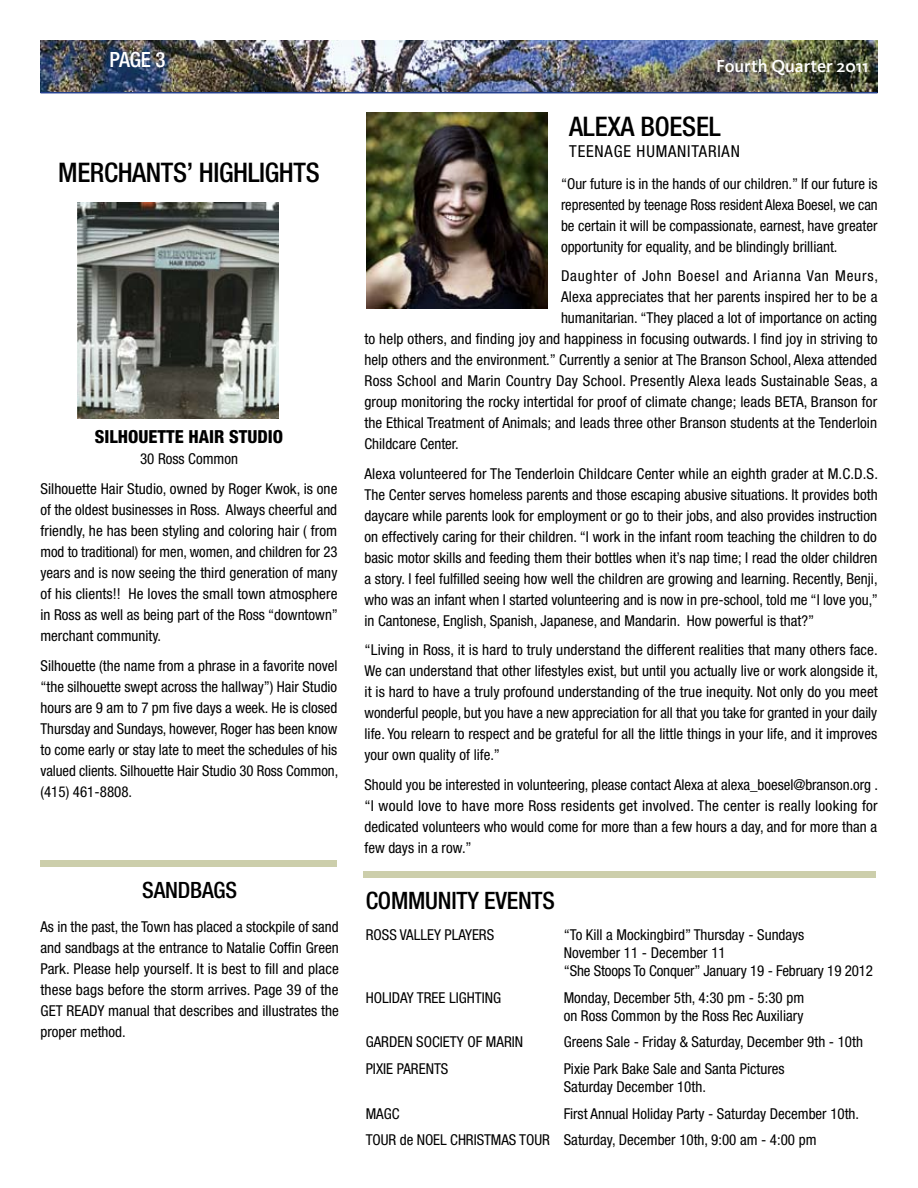
<style>
.page{position:relative;width:918px;height:1188px;background:#fff}
.page>*{position:absolute;margin:0;border:0;box-sizing:border-box;transform-origin:0 0}
.t1{font:500 condensed 27px "Helvetica Neue";letter-spacing:-.01em;color:#000}
.t2{font:500 condensed 24px "Helvetica Neue";letter-spacing:-.01em;color:#000}
.t3{font:500 condensed 22.5px "Helvetica Neue";color:#000}
.t4{font:500 condensed 21px "Helvetica Neue";color:#fff}
.t5{font:800 condensed 18px "Helvetica Neue";color:#000}
.t6{font:500 18px "Kievit CE";color:#fff}
.t7{font:condensed 16.5px "Helvetica Neue";letter-spacing:.05em;color:#000}
.t8{font:condensed 15px/21px "Helvetica Neue";color:#000;text-align:justify}
.t9{font:condensed 15px "Helvetica Neue";letter-spacing:.02em;color:#000}
.t10{font:condensed 15px "Helvetica Neue";letter-spacing:.05em;color:#000}
</style>
<div class="page">
<img style="left:40px;top:40px;width:838px;height:52px">
<hr style="left:40px;top:92px;width:838px;height:1px;background:#24408f">
<div style="left:363px;top:871px;width:513px;height:7px;background:#ccceab"></div>
<img style="left:78px;top:202px;width:201px;height:216px">
<img style="left:366px;top:112px;width:182px;height:196px">
<div style="left:40px;top:860px;width:298px;height:7px;background:#ccceab"></div>
<h3 class="t4" style="left:110px;top:47px;width:58px">PAGE 3</h3>
<h1 class="t1" style="left:58px;top:156px;width:34px">MERCHANTS</h1>
<h1 class="t1" style="left:187px;top:156px;width:107px">’ HIGHLIGHTS</h1>
<p class="t5" style="left:95px;top:426px;width:190px">SILHOUETTE HAIR STUDIO</p>
<p class="t8" style="left:40px;top:444px;width:298px;line-height:29.7px;text-align:center">30 Ross Common<br>Silhouette Hair Studio, owned by Roger Kwok, is one</p>
<p class="t8" style="left:40px;top:499px;width:299px">of the oldest businesses in Ross. Always cheerful and friendly, he has been styling and coloring hair ( from mod to traditional) for men, women, and children for 23 years and is now seeing the third generation of many of his clients!! He loves the small town atmosphere in Ross as well as being part of the Ross “downtown” merchant community.</p>
<p class="t8" style="left:40px;top:655px;width:299px">Silhouette (the name from a phrase in a favorite novel “the silhouette swept across the hallway”) Hair Studio hours are 9 am to 7 pm five days a week. He is closed Thursday and Sundays, however, Roger has been know to come early or stay late to meet the schedules of his valued clients. Silhouette Hair Studio 30 Ross Common, (415) 461-8808.</p>
<h3 class="t3" style="left:142px;top:877px;width:25px">SANDBA</h3>
<h3 class="t3" style="left:214px;top:877px;width:23px">GS</h3>
<p class="t8" style="left:40px;top:916px;width:300px">As in the past, the Town has placed a stockpile of sand and sandbags at the entrance to Natalie Coffin Green Park. Please help yourself. It is best to fill and place these bags before the storm arrives. Page 39 of the GET READY manual that describes and illustrates the proper method.</p>
<p class="t6" style="left:716px;top:55px;width:154px">Fourth Quarter 2011</p>
<h1 class="t1" style="left:569px;top:110px;width:153px">ALEXA BOESEL</h1>
<p class="t7" style="left:569px;top:142px;width:19px">Teena</p>
<p class="t7" style="left:614px;top:142px;width:52px">ge Humanitarian</p>
<p class="t8" style="left:561px;top:173px;width:318px">“Our future is in the hands of our children.” If our future is represented by teenage Ross resident Alexa Boesel, we can be certain it will be compassionate, earnest, have greater opportunity for equality, and be blindingly brilliant.</p>
<p class="t10" style="left:561px;top:267px;width:319px">Daughter of John Boesel and Arianna Van Meurs,</p>
<p class="t8" style="left:561px;top:286px;width:318px">Alexa appreciates that her parents inspired her to be a</p>
<p class="t8" style="left:561px;top:307px;width:318px">humanitarian. “They placed a lot of importance on acting</p>
<p class="t8" style="left:364px;top:328px;width:515px">to help others, and finding joy and happiness in focusing outwards. I find joy in striving to</p>
<p class="t8" style="left:364px;top:349px;width:514px">help others and the environment.” Currently a senior at The Branson School, Alexa attended</p>
<p class="t9" style="left:364px;top:372px;width:515px">Ross School and Marin Country Day School. Presently Alexa leads Sustainable Seas, a</p>
<p class="t8" style="left:364px;top:391px;width:514px">group monitoring the rocky intertidal for proof of climate change; leads BETA, Branson for</p>
<p class="t8" style="left:364px;top:412px;width:514px">the Ethical Treatment of Animals; and leads three other Branson students at the Tenderloin</p>
<p class="t8" style="left:364px;top:433px;width:96px">Childcare Center.</p>
<p class="t8" style="left:364px;top:463px;width:515px">Alexa volunteered for The Tenderloin Childcare Center while an eighth grader at M.C.D.S.<br>The Center serves homeless parents and those escaping abusive situations. It provides both daycare while parents look for employment or go to their jobs, and also provides instruction on effectively caring for their children. “I work in the infant room teaching the children to do basic motor skills and feeding them their bottles when it’s nap time; I read the older children a story. I feel fulfilled seeing how well the children are growing and learning. Recently, Benji, who was an infant when I started volunteering and is now in pre-school, told me “I love you,” in Cantonese, English, Spanish, Japanese, and Mandarin. How powerful is that?”</p>
<p class="t8" style="left:364px;top:640px;width:515px">“Living in Ross, it is hard to truly understand the different realities that many others face.<br>We can understand that other lifestyles exist, but until you actually live or work alongside it, it is hard to have a truly profound understanding of the true inequity. Not only do you meet wonderful people, but you have a new appreciation for all that you take for granted in your daily life. You relearn to respect and be grateful for all the little things in your life, and it improves your own quality of life.”</p>
<p class="t8" style="left:364px;top:774px;width:515px">Should you be interested in volunteering, please contact Alexa at alexa_boesel@branson.org . “I would love to have more Ross residents get involved. The center is really looking for dedicated volunteers who would come for more than a few hours a day, and for more than a few days in a row.”</p>
<h2 class="t2" style="left:366px;top:886px;width:191px">COMMUNITY EVENTS</h2>
<p class="t8" style="left:366px;top:924px;width:17px">Ross</p>
<p class="t8" style="left:400px;top:924px;width:15px">valle</p>
<p class="t8" style="left:434px;top:924px;width:46px">y players</p>
<p class="t8" style="left:564px;top:926px;width:311px;line-height:18px;text-align:left">“To Kill a Mockingbird” Thursday - Sundays<br>November 11 - December 11<br>“She Stoops To Conquer” January 19 - February 19 2012</p>
<p class="t8" style="left:366px;top:987px;width:133px">HOLIDAY TREE LIGHTING</p>
<p class="t8" style="left:564px;top:988px;width:242px;line-height:18px">Monday, December 5th, 4:30 pm - 5:30 pm on Ross Common by the Ross Rec Auxiliary</p>
<p class="t8" style="left:366px;top:1031px;width:183px">GARDEN SOCIETY OF MARIN G</p>
<p class="t8" style="left:572px;top:1031px;width:293px">reens Sale - Friday &amp; Saturday, December 9th - 10th</p>
<p class="t8" style="left:366px;top:1058px;width:84px">PIXIE PARENTS</p>
<p class="t8" style="left:564px;top:1060px;width:222px;line-height:18px">Pixie Park Bake Sale and Santa Pictures<br>Saturday December 10th.</p>
<p class="t8" style="left:366px;top:1103px;width:35px">MAGC</p>
<p class="t8" style="left:366px;top:1100px;width:495px;line-height:26.7px;text-indent:198px">First Annual Holiday Party - Saturday December 10th.<br>TOUR de NOEL CHRISTMAS TOUR Saturday, December 10th, 9:00 am - 4:00 pm</p>
</div>
